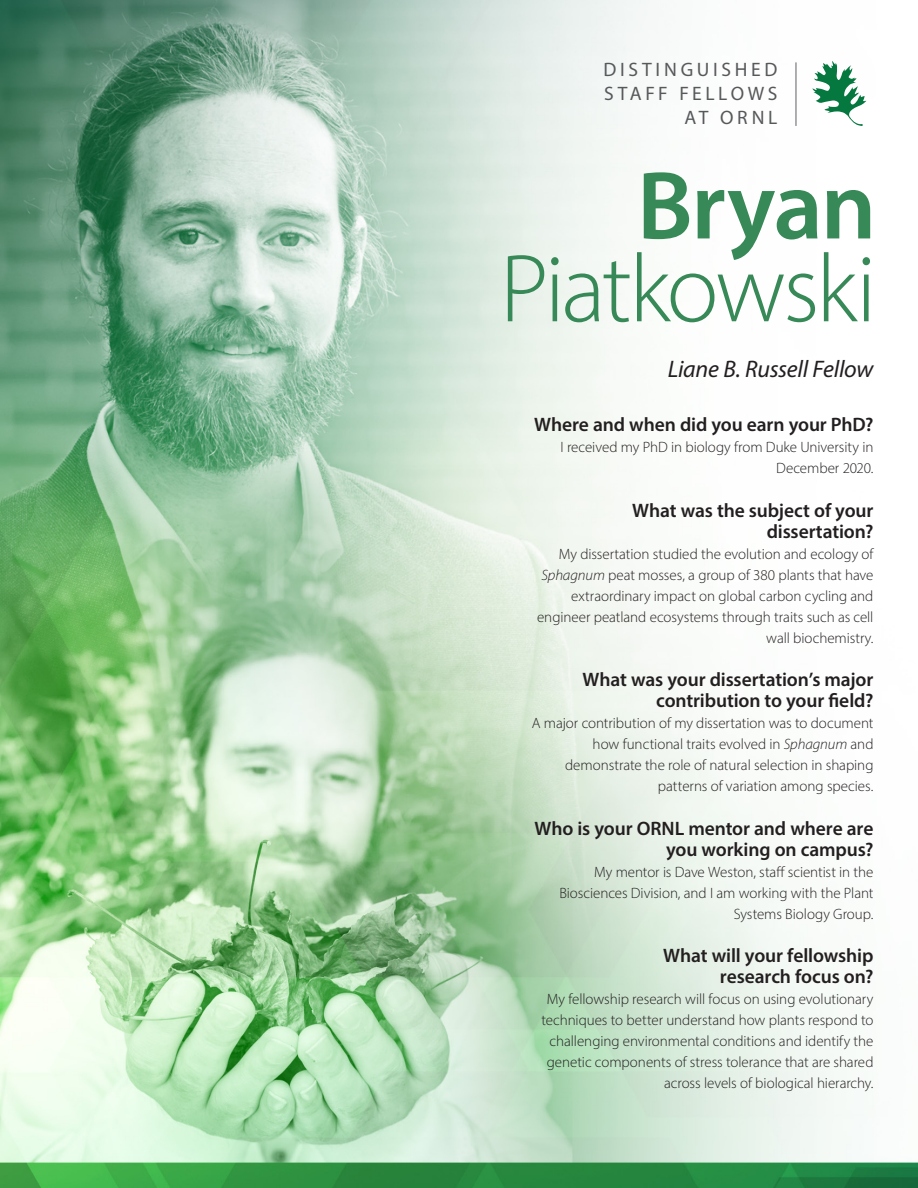
<style>
.page{position:relative;width:918px;height:1188px;background:#fff}
.page>*{position:absolute;margin:0;border:0;box-sizing:border-box;transform-origin:0 0}
.black_subtitle{font:300 97.35px "Myriad Pro";letter-spacing:-.035em;color:#378957}
.black_subtitle-2{font:600 97.35px "Myriad Pro";letter-spacing:-.02em;color:#378957}
.black_subtitle-3{font:italic 24px "Myriad Pro";letter-spacing:-.01em;color:#231f20}
.black_subtitle-4{font:600 19.5px/21px "Myriad Pro";letter-spacing:-.005em;color:#231f20;text-align:right}
.black_subtitle-5{font:19.5px/24px "Myriad Pro";letter-spacing:.185em;color:#57585a;text-align:right}
.black_subtitle-6{font:300 15px/21px "Myriad Pro";letter-spacing:-.005em;color:#231f20;text-align:right}
.s1{font-style:italic}
</style>
<div class="page">
<img style="left:0;top:0;width:918px;height:1188px">
<svg style="left:812px;top:61px;width:54px;height:65px"></svg>
<hr style="left:795px;top:62px;width:2px;height:64px;background:#939598">
<p class="black_subtitle-5" style="left:603px;top:57px;width:176px">DISTINGUISHED<br>STAFF FELLOWS<br>AT ORNL</p>
<p class="black_subtitle-2" style="left:637px;top:144px;width:241px">Bryan</p>
<p class="black_subtitle" style="left:500px;top:230px;width:378px">Piatkowski</p>
<p class="black_subtitle-3" style="left:668px;top:354px;width:207px">Liane B. Russell Fellow</p>
<p class="black_subtitle-4" style="left:534px;top:413px;width:341px">Where and when did you earn your PhD?</p>
<p class="black_subtitle-6" style="left:561px;top:436px;width:314px">I received my PhD in biology from Duke University in<br>December 2020.</p>
<p class="black_subtitle-4" style="left:632px;top:499px;width:243px">What was the subject of your dissertation?</p>
<p class="black_subtitle-6" style="left:537px;top:543px;width:338px">My dissertation studied the evolution and ecology of <span class="s1">Sphagnum</span> peat mosses, a group of 380 plants that have extraordinary impact on global carbon cycling and engineer peatland ecosystems through traits such as cell wall biochemistry.</p>
<p class="black_subtitle-4" style="left:583px;top:668px;width:292px">What was your dissertation’s major contribution to your field?</p>
<p class="black_subtitle-6" style="left:532px;top:712px;width:343px">A major contribution of my dissertation was to document how functional traits evolved in <span class="s1">Sphagnum</span> and demonstrate the role of natural selection in shaping patterns of variation among species.</p>
<p class="black_subtitle-4" style="left:534px;top:817px;width:341px">Who is your ORNL mentor and where are you working on campus?</p>
<p class="black_subtitle-6" style="left:559px;top:861px;width:316px">My mentor is Dave Weston, staff scientist in the<br>Biosciences Division, and I am working with the Plant<br>Systems Biology Group.</p>
<p class="black_subtitle-4" style="left:663px;top:944px;width:212px">What will your fellowship research focus on?</p>
<p class="black_subtitle-6" style="left:541px;top:988px;width:334px">My fellowship research will focus on using evolutionary techniques to better understand how plants respond to challenging environmental conditions and identify the genetic components of stress tolerance that are shared across levels of biological hierarchy.</p>
</div>
